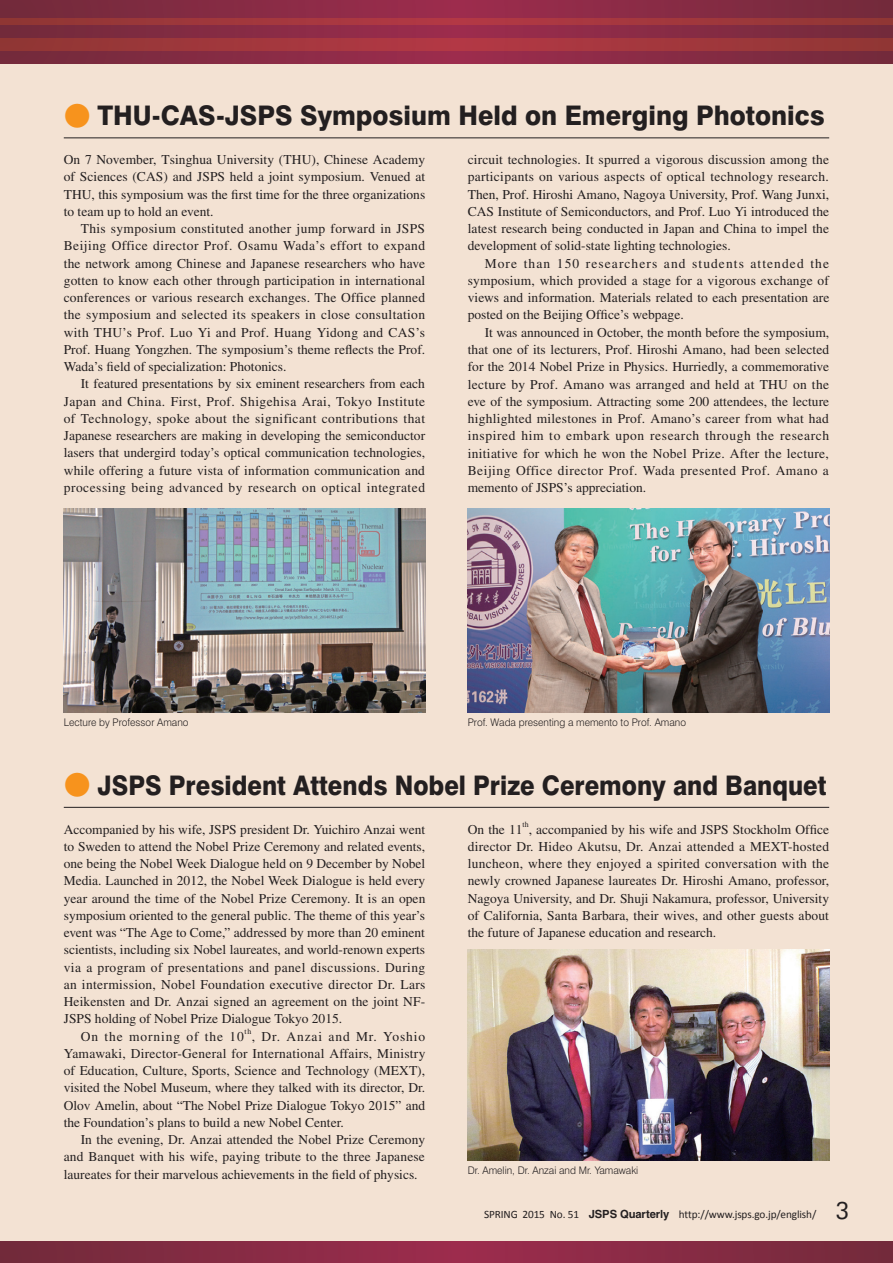
<style>
.page{position:relative;width:893px;height:1263px;background:#f3e2d3}
.page>*{position:absolute;margin:0;border:0;box-sizing:border-box;transform-origin:0 0}
.t1{font:800 27px "Swiss 721 BT";color:#231f20;scale:.9 1}
.t2{font:800 27px "Swiss 721 BT";color:#231f20;scale:.95 1}
.t3{font:13.5px/17.2px "Times";color:#231f20;text-align:justify}
.t4{font:13.5px "Times";letter-spacing:.025em;color:#231f20}
.t5{font:13.5px "Times";letter-spacing:.03em;color:#231f20}
.t6{font:13.5px "Times";letter-spacing:.065em;color:#231f20}
.t7{font:11.25px "Calibri";letter-spacing:-.01em;color:#231f20}
.t8{font:300 10.5px "Swiss 721 BT";color:#231f20}
.t9{font:7.8px "Times";color:#231f20}
.s1{font-family:"UD Shin Go Pro";font-weight:300;color:#f7931d}
.s2{font-family:"Helvetica";font-weight:700}
.s3{font-family:"Futura BT";font-size:24px}
</style>
<div class="page">
<svg style="left:0;top:0;width:893px;height:63px;background:#872b43"></svg>
<hr style="left:64px;top:138px;width:765px;height:1px;background:#231f20">
<hr style="left:64px;top:807px;width:765px;height:1px;background:#231f20">
<img style="left:468px;top:949px;width:361px;height:212px">
<img style="left:64px;top:509px;width:361px;height:203px">
<svg style="left:0;top:1242px;width:893px;height:21px;background:#872b44"></svg>
<img style="left:468px;top:509px;width:361px;height:203px">
<svg style="left:0;top:38px;width:893px;height:13px;background:#a1373c"></svg>
<svg style="left:0;top:19px;width:893px;height:6px;background:#a1373c"></svg>
<h1 class="t2" style="left:64px;top:99px;width:802px"><span class="s1">●</span> THU-CAS-JSPS Symposium Held on Emerging Photonics</h1>
<p class="t3" style="left:468px;top:151px;width:363px">circuit technologies. It spurred a vigorous discussion among the participants on various aspects of optical technology research.<br>Then, Prof. Hiroshi Amano, Nagoya University, Prof. Wang Junxi, CAS Institute of Semiconductors, and Prof. Luo Yi introduced the latest research being conducted in Japan and China to impel the development of solid-state lighting technologies.</p>
<p class="t3" style="left:468px;top:254px;width:363px;text-indent:17px">More than 150 researchers and students attended the symposium, which provided a stage for a vigorous exchange of views and information. Materials related to each presentation are posted on the Beijing Office’s webpage.</p>
<p class="t3" style="left:468px;top:323px;width:363px;text-indent:17px">It was announced in October, the month before the symposium, that one of its lecturers, Prof. Hiroshi Amano, had been selected for the 2014 Nobel Prize in Physics. Hurriedly, a commemorative lecture by Prof. Amano was arranged and held at THU on the eve of the symposium. Attracting some 200 attendees, the lecture highlighted milestones in Prof. Amano’s career from what had inspired him to embark upon research through the research initiative for which he won the Nobel Prize. After the lecture, Beijing Office director Prof. Wada presented Prof. Amano a memento of JSPS’s appreciation.</p>
<p class="t3" style="left:64px;top:151px;width:363px">On 7 November, Tsinghua University (THU), Chinese Academy of Sciences (CAS) and JSPS held a joint symposium. Venued at THU, this symposium was the first time for the three organizations to team up to hold an event.</p>
<p class="t3" style="left:64px;top:220px;width:363px;text-indent:17px">This symposium constituted another jump forward in JSPS Beijing Office director Prof. Osamu Wada’s effort to expand the network among Chinese and Japanese researchers who have gotten to know each other through participation in international conferences or various research exchanges. The Office planned the symposium and selected its speakers in close consultation with THU’s Prof. Luo Yi and Prof. Huang Yidong and CAS’s Prof. Huang Yongzhen. The symposium’s theme reflects the Prof.<br>Wada’s field of specialization: Photonics.</p>
<p class="t3" style="left:64px;top:375px;width:363px;text-indent:17px">It featured presentations by six eminent researchers from each Japan and China. First, Prof. Shigehisa Arai, Tokyo Institute of Technology, spoke about the significant contributions that Japanese researchers are making in developing the semiconductor lasers that undergird today’s optical communication technologies, while offering a future vista of information communication and processing being advanced by research on optical integrated</p>
<p class="t8" style="left:64px;top:715px;width:126px">Lecture by Professor Amano</p>
<p class="t8" style="left:468px;top:715px;width:220px">Prof. Wada presenting a memento to Prof. Amano</p>
<h1 class="t1" style="left:64px;top:769px;width:849px"><span class="s1">●</span> JSPS President Attends Nobel Prize Ceremony and Banquet</h1>
<p class="t3" style="left:64px;top:820px;width:363px">Accompanied by his wife, JSPS president Dr. Yuichiro Anzai went</p>
<p class="t3" style="left:64px;top:838px;width:363px">to Sweden to attend the Nobel Prize Ceremony and related events,</p>
<p class="t3" style="left:64px;top:855px;width:363px">one being the Nobel Week Dialogue held on 9 December by Nobel</p>
<p class="t3" style="left:64px;top:872px;width:363px">Media. Launched in 2012, the Nobel Week Dialogue is held every</p>
<p class="t3" style="left:64px;top:889px;width:363px">year around the time of the Nobel Prize Ceremony. It is an open</p>
<p class="t3" style="left:64px;top:907px;width:363px">symposium oriented to the general public. The theme of this year’s</p>
<p class="t3" style="left:64px;top:924px;width:363px">event was “The Age to Come,” addressed by more than 20 eminent</p>
<p class="t3" style="left:64px;top:941px;width:363px">scientists, including six Nobel laureates, and world-renown experts</p>
<p class="t5" style="left:64px;top:959px;width:363px">via a program of presentations and panel discussions. During</p>
<p class="t4" style="left:64px;top:977px;width:363px">an intermission, Nobel Foundation executive director Dr. Lars</p>
<p class="t3" style="left:64px;top:993px;width:363px">Heikensten and Dr. Anzai signed an agreement on the joint NF-</p>
<p class="t3" style="left:64px;top:1010px;width:280px">JSPS holding of Nobel Prize Dialogue Tokyo 2015.</p>
<p class="t6" style="left:81px;top:1028px;width:164px">On the morning of the 10</p>
<p class="t9" style="left:245px;top:1027px;width:8px">th</p>
<p class="t3" style="left:64px;top:1027px;width:363px;text-indent:188px">, Dr. Anzai and Mr. Yoshio Yamawaki, Director-General for International Affairs, Ministry of Education, Culture, Sports, Science and Technology (MEXT), visited the Nobel Museum, where they talked with its director, Dr.<br>Olov Amelin, about “The Nobel Prize Dialogue Tokyo 2015” and the Foundation’s plans to build a new Nobel Center.</p>
<p class="t3" style="left:64px;top:1131px;width:363px;text-indent:17px">In the evening, Dr. Anzai attended the Nobel Prize Ceremony and Banquet with his wife, paying tribute to the three Japanese laureates for their marvelous achievements in the field of physics.</p>
<p class="t3" style="left:468px;top:820px;width:56px">On the 11</p>
<p class="t9" style="left:522px;top:820px;width:8px">th</p>
<p class="t3" style="left:468px;top:820px;width:363px;text-indent:61px">, accompanied by his wife and JSPS Stockholm Office director Dr. Hideo Akutsu, Dr. Anzai attended a MEXT-hosted luncheon, where they enjoyed a spirited conversation with the newly crowned Japanese laureates Dr. Hiroshi Amano, professor, Nagoya University, and Dr. Shuji Nakamura, professor, University of California, Santa Barbara, their wives, and other guests about the future of Japanese education and research.</p>
<p class="t8" style="left:468px;top:1164px;width:172px">Dr. Amelin, Dr. Anzai and Mr. Yamawaki</p>
<p class="t7" style="left:484px;top:1207px;width:367px">SPRING 2015 No. 51 <span class="s2">JSPS Quarterly</span> http://www.jsps.go.jp/english/ <span class="s3">3</span></p>
</div>
